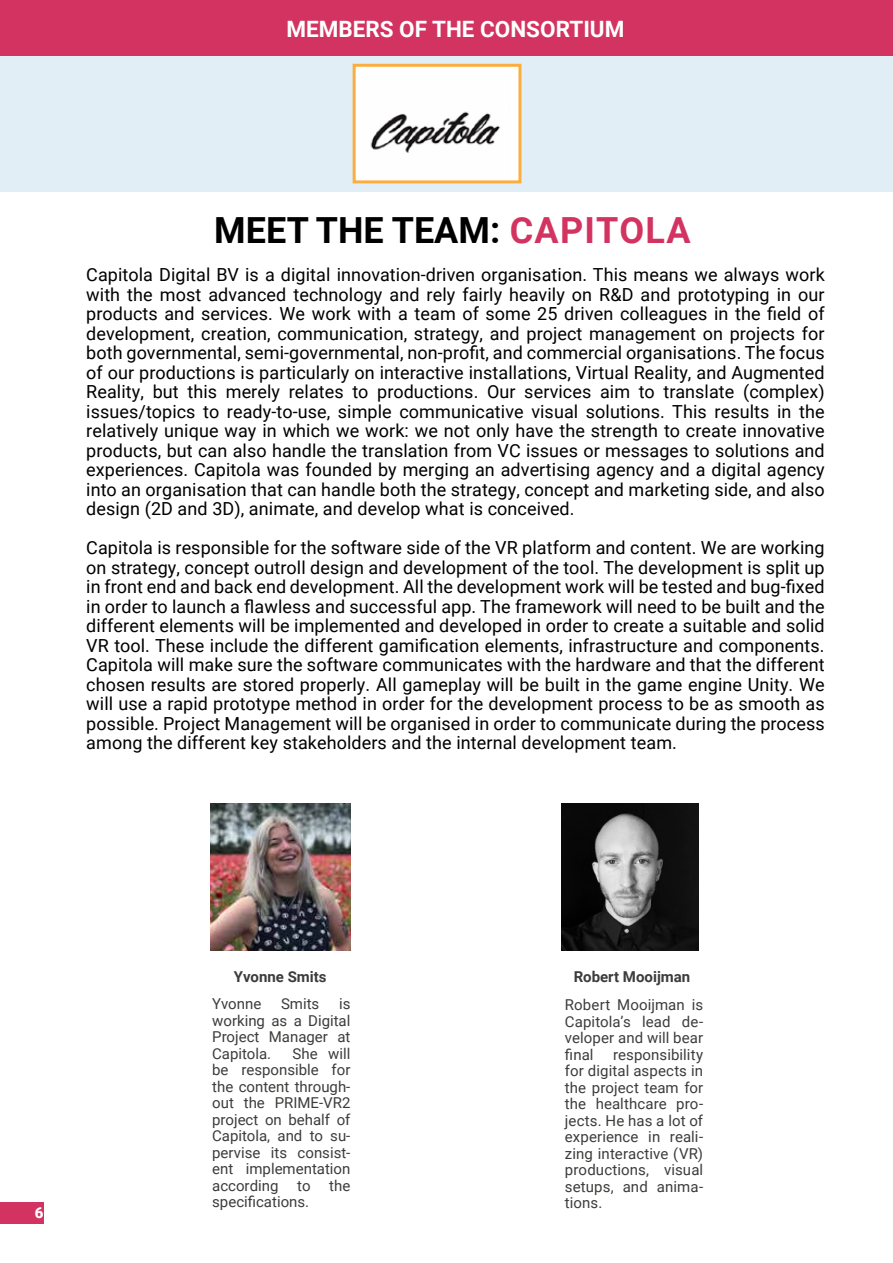
<style>
.page{position:relative;width:893px;height:1263px;background:#fff}
.page>*{position:absolute;margin:0;border:0;box-sizing:border-box;transform-origin:0 0}
.t1{font:700 36px "Roboto";letter-spacing:.01em;color:#000}
.t2{font:700 22.5px "Roboto";color:#fff}
.t3{font:18px/19.5px "Roboto";letter-spacing:.005em;color:#000;text-align:justify}
.t4{font:15px/16.5px "Roboto";color:#3c3c3b;text-align:justify}
.t5{font:700 15px "Roboto";color:#3c3c3b}
.t6{font:900 15px "Roboto";color:#fff}
.s1{color:#d33360}
</style>
<div class="page">
<div style="left:0;top:1202px;width:43px;height:21px;background:#d33360"></div>
<div style="left:0;top:0;width:893px;height:191px;background:#e2eef5"></div>
<div style="left:0;top:0;width:893px;height:55px;background:#d33360"></div>
<div style="left:357px;top:68px;width:160px;height:111px;background:#fff"></div>
<div style="left:353px;top:64px;width:168px;height:119px;border:3px solid #fcad40"></div>
<img style="left:363px;top:75px;width:144px;height:104px">
<img style="left:210px;top:804px;width:140px;height:146px">
<img style="left:562px;top:804px;width:136px;height:146px">
<p class="t2" style="left:286px;top:13px;width:340px">MEMBERS OF THE CONSORTIUM</p>
<h1 class="t1" style="left:214px;top:205px;width:478px">MEET THE TEAM: <span class="s1">CAPITOLA</span></h1>
<p class="t3" style="left:86px;top:264px;width:740px">Capitola Digital BV is a digital innovation-driven organisation. This means we always work with the most advanced technology and rely fairly heavily on R&amp;D and prototyping in our products and services. We work with a team of some 25 driven colleagues in the field of development, creation, communication, strategy, and project management on projects for both governmental, semi-governmental, non-profit, and commercial organisations. The focus of our productions is particularly on interactive installations, Virtual Reality, and Augmented Reality, but this merely relates to productions. Our services aim to translate (complex) issues/topics to ready-to-use, simple communicative visual solutions. This results in the relatively unique way in which we work: we not only have the strength to create innovative products, but can also handle the translation from VC issues or messages to solutions and experiences. Capitola was founded by merging an advertising agency and a digital agency into an organisation that can handle both the strategy, concept and marketing side, and also design (2D and 3D), animate, and develop what is conceived.</p>
<p class="t3" style="left:86px;top:537px;width:740px">Capitola is responsible for the software side of the VR platform and content. We are working on strategy, concept outroll design and development of the tool. The development is split up in front end and back end development. All the development work will be tested and bug-fixed in order to launch a flawless and successful app. The framework will need to be built and the different elements will be implemented and developed in order to create a suitable and solid VR tool. These include the different gamification elements, infrastructure and components.<br>Capitola will make sure the software communicates with the hardware and that the different chosen results are stored properly. All gameplay will be built in the game engine Unity. We will use a rapid prototype method in order for the development process to be as smooth as possible. Project Management will be organised in order to communicate during the process among the different key stakeholders and the internal development team.</p>
<p class="t6" style="left:35px;top:1202px;width:10px">6</p>
<p class="t5" style="left:234px;top:966px;width:94px">Yvonne Smits</p>
<p class="t4" style="left:212px;top:995px;width:51px">Yvonne</p>
<p class="t4" style="left:281px;top:995px;width:40px">Smits</p>
<p class="t4" style="left:212px;top:995px;width:140px;text-indent:127px">is working as a Digital Project Manager at Capitola.</p>
<p class="t4" style="left:212px;top:1044px;width:140px;text-indent:80px">She will be responsible for the content through&shy;out the PRIME-VR2 project on behalf of Capitola, and to su&shy;pervise its consist&shy;ent implementation according</p>
<p class="t4" style="left:212px;top:1176px;width:140px;text-indent:85px">to the specifications.</p>
<p class="t5" style="left:574px;top:966px;width:118px">Robert Mooijman</p>
<p class="t4" style="left:565px;top:996px;width:140px">Robert Mooijman is Capitola’s lead de&shy;veloper and will bear final</p>
<p class="t4" style="left:565px;top:1045px;width:140px;text-indent:48px">responsibility for digital aspects in the project team for the healthcare pro&shy;jects. He has a lot of experience in reali&shy;zing interactive (VR) productions, visual setups, and anima&shy;tions.</p>
</div>
